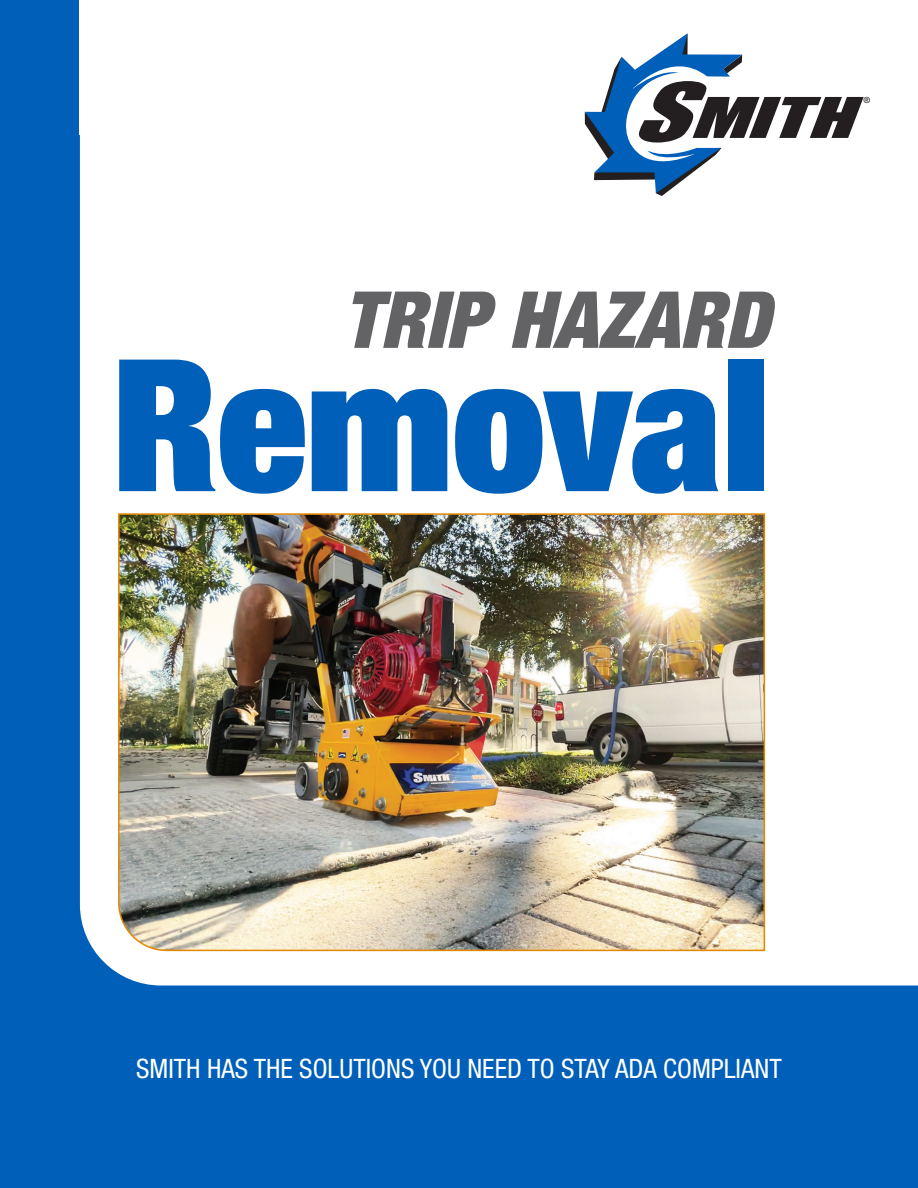
<style>
.page{position:relative;width:918px;height:1188px;background:#005fb9}
.page>*{position:absolute;margin:0;border:0;box-sizing:border-box;transform-origin:0 0}
.t1{font:900 condensed 184.2px "Helvetica Neue LT Std";color:#005fb9}
.t2{font:italic 900 condensed 78.75px "Helvetica Neue LT Std";color:#636366}
.t3{font:condensed 26.85px "Helvetica Neue LT Std";color:#fff}
.t4{font:500 8.55px "Helvetica Neue LT Std";color:#231f20}
</style>
<div class="page">
<div style="left:80px;top:135px;width:838px;height:851px;background:#fff"></div>
<div style="left:80px;top:0;width:838px;height:135px;background:#fff"></div>
<div style="left:171px;top:824px;width:747px;height:162px;background:#fff"></div>
<svg style="left:585px;top:33px;width:279px;height:163px"></svg>
<img style="left:117px;top:513px;width:649px;height:439px">
<p class="t2" style="left:343px;top:271px;width:428px">TRIP HAZARD</p>
<p class="t1" style="left:112px;top:308px;width:659px">Removal</p>
<p class="t4" style="left:864px;top:95px;width:8px">®</p>
<p class="t3" style="left:136px;top:1052px;width:647px">SMITH HAS THE SOLUTIONS YOU NEED TO STAY ADA COMPLIANT</p>
</div>
